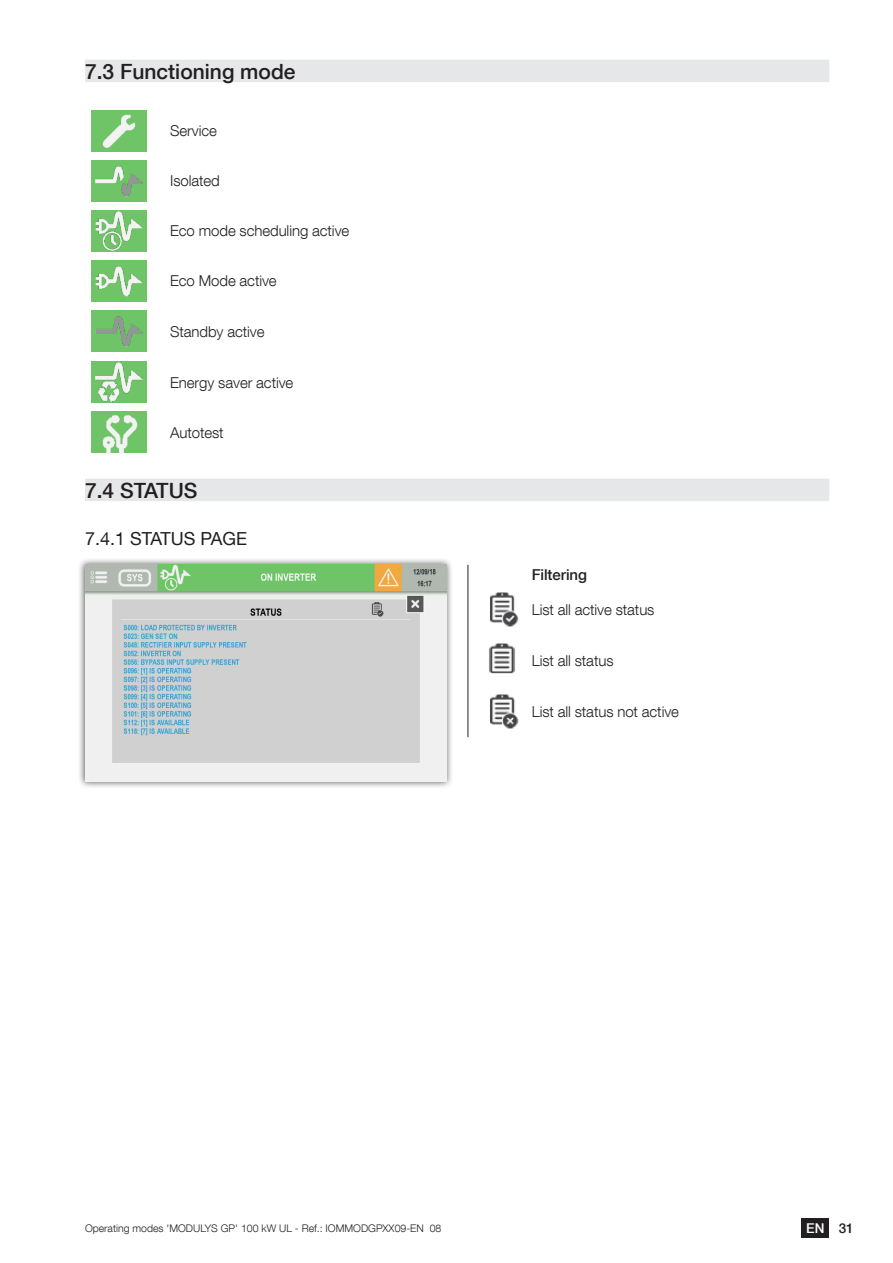
<style>
.page{position:relative;width:893px;height:1263px;background:#fff}
.page>*{position:absolute;margin:0;border:0;box-sizing:border-box;transform-origin:0 0}
.t1{font:500 21px "Helvetica Neue LT Com";color:#231f20}
.t2{font:18px "Helvetica Neue LT Com";color:#231f20}
.t3{font:300 15px "Helvetica Neue LT Com";letter-spacing:-.005em;color:#231f20}
.t4{font:500 15px "Helvetica Neue LT Com";letter-spacing:-.005em;color:#231f20}
.t5{font:500 13.5px "Helvetica Neue LT Com";color:#fff}
.t6{font:300 10.5px "Helvetica Neue LT Com";color:#231f20}
.s1{color:#231f20}
</style>
<div class="page">
<div style="left:801px;top:1218px;width:28px;height:19px;background:#231f20"></div>
<div style="left:85px;top:60px;width:744px;height:22px;background:#e6e7e9"></div>
<div style="left:85px;top:479px;width:744px;height:22px;background:#e6e7e9"></div>
<img style="left:91px;top:110px;width:55px;height:42px">
<img style="left:91px;top:160px;width:55px;height:42px">
<img style="left:91px;top:210px;width:55px;height:42px">
<img style="left:91px;top:260px;width:55px;height:42px">
<img style="left:91px;top:310px;width:55px;height:42px">
<img style="left:91px;top:362px;width:55px;height:41px">
<img style="left:91px;top:411px;width:55px;height:42px">
<hr style="left:468px;top:584px;width:1px;height:51px;background:#231f20">
<hr style="left:468px;top:635px;width:1px;height:51px;background:#231f20">
<hr style="left:468px;top:686px;width:1px;height:51px;background:#231f20">
<svg style="left:468px;top:565px;width:1px;height:19px"></svg>
<img style="left:490px;top:592px;width:29px;height:35px">
<img style="left:489px;top:643px;width:26px;height:31px">
<img style="left:490px;top:694px;width:29px;height:35px">
<div style="left:78px;top:557px;width:376px;height:232px;background:#231f20;opacity:.75"></div>
<img style="left:85px;top:565px;width:361px;height:217px">
<h1 class="t1" style="left:85px;top:59px;width:212px">7.3 Functioning mode</h1>
<p class="t3" style="left:170px;top:122px;width:48px">Service</p>
<p class="t3" style="left:170px;top:172px;width:51px">Isolated</p>
<p class="t3" style="left:170px;top:222px;width:181px">Eco mode scheduling active</p>
<p class="t3" style="left:170px;top:272px;width:108px">Eco Mode active</p>
<p class="t3" style="left:170px;top:322px;width:96px">Standby active</p>
<p class="t3" style="left:170px;top:373px;width:125px">Energy saver active</p>
<p class="t3" style="left:170px;top:423px;width:55px">Autotest</p>
<h1 class="t1" style="left:85px;top:478px;width:114px">7.4 STATUS</h1>
<p class="t2" style="left:85px;top:527px;width:164px">7.4.1 STATUS PAGE</p>
<p class="t4" style="left:532px;top:565px;width:57px">Filtering</p>
<p class="t3" style="left:532px;top:600px;width:124px">List all active status</p>
<p class="t3" style="left:532px;top:651px;width:83px">List all status</p>
<p class="t3" style="left:532px;top:702px;width:149px">List all status not active</p>
<p class="t6" style="left:85px;top:1221px;width:358px">Operating modes 'MODULYS GP' 100 kW UL - Ref.: IOMMODGPXX09-EN 08</p>
<p class="t5" style="left:806px;top:1220px;width:49px">EN <span class="s1">31</span></p>
</div>
